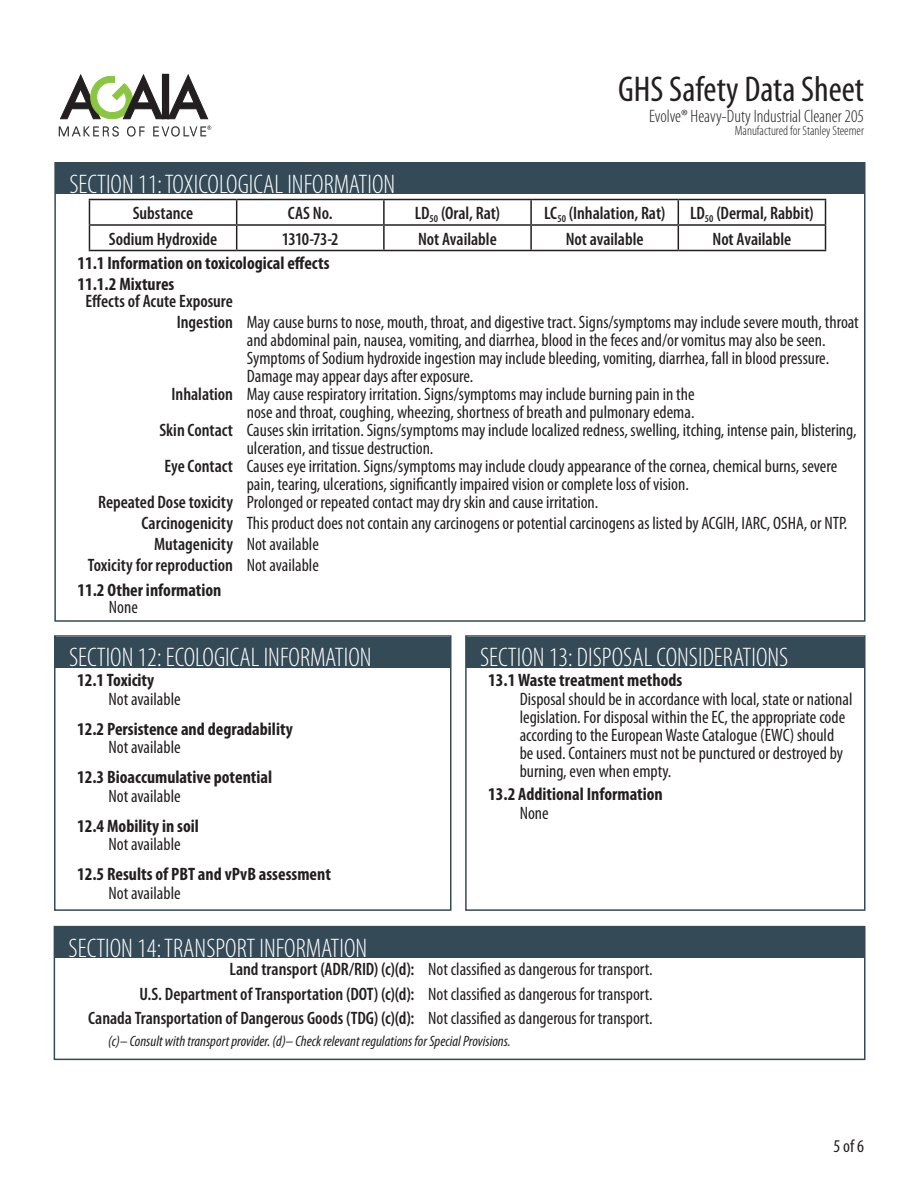
<style>
.page{position:relative;width:918px;height:1188px;background:#fff}
.page>*{position:absolute;margin:0;border:0;box-sizing:border-box;transform-origin:0 0}
.t1{font:condensed 36px "Myriad Pro";color:#231f20}
.t2{font:300 condensed 27px "Myriad Pro";color:#fff}
.t3{font:condensed 18px/18px "Myriad Pro";color:#231f20}
.t4{font:600 condensed 18px/24.6px "Myriad Pro";color:#231f20;text-align:right}
.t5{font:700 condensed 18px/21px "Myriad Pro";color:#231f20}
.t6{font:300 condensed 18px "Myriad Pro";color:#231f20}
.t7{font:italic condensed 15px "Myriad Pro";color:#231f20}
.t8{font:300 condensed 13.5px "Myriad Pro";color:#231f20}
.s1{font-weight:600}
.s2{font-weight:400}
</style>
<div class="page">
<svg style="left:60px;top:74px;width:148px;height:45px"></svg>
<svg style="left:59px;top:126px;width:60px;height:11px"></svg>
<svg style="left:127px;top:126px;width:18px;height:11px"></svg>
<svg style="left:153px;top:126px;width:58px;height:11px"></svg>
<div style="left:56px;top:637px;width:394px;height:31px;background:#344a57"></div>
<div style="left:54px;top:635px;width:398px;height:276px;border:2px solid #344a57"></div>
<div style="left:467px;top:637px;width:397px;height:31px;background:#344a57"></div>
<div style="left:465px;top:635px;width:401px;height:276px;border:2px solid #344a57"></div>
<div style="left:56px;top:164px;width:808px;height:30px;background:#344a57"></div>
<hr style="left:383px;top:200px;width:2px;height:24px;background:#231f20">
<hr style="left:530px;top:200px;width:2px;height:24px;background:#231f20">
<svg style="left:236px;top:200px;width:1px;height:50px"></svg>
<hr style="left:383px;top:226px;width:2px;height:24px;background:#231f20">
<hr style="left:530px;top:226px;width:2px;height:24px;background:#231f20">
<svg style="left:678px;top:200px;width:1px;height:50px"></svg>
<hr style="left:89px;top:199px;width:148px;height:1px;background:#231f20">
<hr style="left:237px;top:199px;width:147px;height:1px;background:#231f20">
<hr style="left:384px;top:199px;width:147px;height:1px;background:#231f20">
<hr style="left:531px;top:199px;width:147px;height:1px;background:#231f20">
<hr style="left:678px;top:199px;width:148px;height:1px;background:#231f20">
<hr style="left:89px;top:224px;width:148px;height:2px;background:#231f20">
<svg style="left:89px;top:200px;width:1px;height:50px"></svg>
<hr style="left:237px;top:224px;width:147px;height:2px;background:#231f20">
<hr style="left:384px;top:224px;width:147px;height:2px;background:#231f20">
<hr style="left:531px;top:224px;width:147px;height:2px;background:#231f20">
<hr style="left:678px;top:224px;width:148px;height:2px;background:#231f20">
<svg style="left:825px;top:200px;width:1px;height:50px"></svg>
<hr style="left:89px;top:250px;width:148px;height:1px;background:#231f20">
<hr style="left:237px;top:250px;width:147px;height:1px;background:#231f20">
<hr style="left:384px;top:250px;width:147px;height:1px;background:#231f20">
<hr style="left:531px;top:250px;width:147px;height:1px;background:#231f20">
<hr style="left:678px;top:250px;width:148px;height:1px;background:#231f20">
<div style="left:54px;top:162px;width:812px;height:460px;border:2px solid #344a57"></div>
<div style="left:55px;top:927px;width:809px;height:31px;background:#344a57"></div>
<div style="left:54px;top:926px;width:812px;height:134px;border:2px solid #344a57"></div>
<h1 class="t1" style="left:618px;top:67px;width:247px">GHS Safety Data Sheet</h1>
<p class="t6" style="left:649px;top:105px;width:216px">Evolve® Heavy-Duty Industrial Cleaner 205</p>
<p class="t8" style="left:735px;top:123px;width:131px">Manufactured for Stanley Steemer</p>
<h2 class="t2" style="left:69px;top:168px;width:327px">SECTION 11: TOXICOLOGICAL INFORMATION</h2>
<p class="t4" style="left:133px;top:200px;width:62px">Substance</p>
<p class="t4" style="left:288px;top:200px;width:46px">CAS No.</p>
<p class="t4" style="left:415px;top:200px;width:87px">LD<sub>50</sub> (Oral, Rat)</p>
<p class="t4" style="left:544px;top:200px;width:123px">LC<sub>50</sub> (Inhalation, Rat)</p>
<p class="t4" style="left:690px;top:200px;width:125px">LD<sub>50</sub> (Dermal, Rabbit)</p>
<p class="t4" style="left:109px;top:226px;width:110px">Sodium Hydroxide</p>
<p class="t4" style="left:282px;top:226px;width:58px">1310-73-2</p>
<p class="t4" style="left:418px;top:226px;width:80px">Not Available</p>
<p class="t4" style="left:566px;top:226px;width:79px">Not available</p>
<p class="t4" style="left:713px;top:226px;width:80px">Not Available</p>
<p class="t5" style="left:77px;top:252px;width:254px">11.1 Information on toxicological effects<br>11.1.2 Mixtures</p>
<p class="t3" style="left:177px;top:290px;width:684px;line-height:21px;text-indent:-91px"><span class="s1">Effects of Acute Exposure<br>Ingestion</span> May cause burns to nose, mouth, throat, and digestive tract. Signs/symptoms may include severe mouth, throat</p>
<p class="t3" style="left:247px;top:331px;width:580px">and abdominal pain, nausea, vomiting, and diarrhea, blood in the feces and/or vomitus may also be seen.</p>
<p class="t3" style="left:247px;top:349px;width:584px">Symptoms of Sodium hydroxide ingestion may include bleeding, vomiting, diarrhea, fall in blood pressure.</p>
<p class="t3" style="left:247px;top:367px;width:228px">Damage may appear days after exposure.</p>
<p class="t3" style="left:172px;top:385px;width:524px"><span class="s1">Inhalation</span> May cause respiratory irritation. Signs/symptoms may include burning pain in the</p>
<p class="t3" style="left:247px;top:403px;width:449px">nose and throat, coughing, wheezing, shortness of breath and pulmonary edema.</p>
<p class="t3" style="left:160px;top:421px;width:699px"><span class="s1">Skin Contact</span> Causes skin irritation. Signs/symptoms may include localized redness, swelling, itching, intense pain, blistering,</p>
<p class="t3" style="left:247px;top:439px;width:188px">ulceration, and tissue destruction.</p>
<p class="t3" style="left:165px;top:457px;width:674px"><span class="s1">Eye Contact</span> Causes eye irritation. Signs/symptoms may include cloudy appearance of the cornea, chemical burns, severe</p>
<p class="t3" style="left:247px;top:475px;width:444px">pain, tearing, ulcerations, significantly impaired vision or complete loss of vision.</p>
<p class="t3" style="left:98px;top:493px;width:502px"><span class="s1">Repeated Dose toxicity</span> Prolonged or repeated contact may dry skin and cause irritation.</p>
<p class="t3" style="left:142px;top:514px;width:707px"><span class="s1">Carcinogenicity</span> This product does not contain any carcinogens or potential carcinogens as listed by ACGIH, IARC, OSHA, or NTP.</p>
<p class="t4" style="left:154px;top:531px;width:166px">Mutagenicity <span class="s2">Not available</span></p>
<p class="t4" style="left:88px;top:552px;width:233px">Toxicity for reproduction <span class="s2">Not available</span></p>
<p class="t5" style="left:77px;top:579px;width:146px">11.2 Other information</p>
<p class="t3" style="left:109px;top:598px;width:31px">None</p>
<h2 class="t2" style="left:69px;top:641px;width:304px">SECTION 12: ECOLOGICAL INFORMATION</h2>
<p class="t5" style="left:77px;top:669px;width:79px">12.1 Toxicity</p>
<p class="t3" style="left:109px;top:690px;width:74px">Not available</p>
<p class="t5" style="left:77px;top:718px;width:217px">12.2 Persistence and degradability</p>
<p class="t3" style="left:109px;top:738px;width:74px">Not available</p>
<p class="t5" style="left:77px;top:766px;width:197px">12.3 Bioaccumulative potential</p>
<p class="t3" style="left:109px;top:787px;width:74px">Not available</p>
<p class="t5" style="left:77px;top:815px;width:123px">12.4 Mobility in soil</p>
<p class="t3" style="left:109px;top:835px;width:74px">Not available</p>
<p class="t5" style="left:77px;top:863px;width:255px">12.5 Results of PBT and vPvB assessment</p>
<p class="t3" style="left:109px;top:884px;width:74px">Not available</p>
<h2 class="t2" style="left:480px;top:641px;width:310px">SECTION 13: DISPOSAL CONSIDERATIONS</h2>
<p class="t5" style="left:488px;top:669px;width:196px">13.1 Waste treatment methods</p>
<p class="t3" style="left:520px;top:690px;width:334px">Disposal should be in accordance with local, state or national legislation. For disposal within the EC, the appropriate code according to the European Waste Catalogue (EWC) should<br>be used. Containers must not be punctured or destroyed by burning, even when empty.</p>
<p class="t5" style="left:488px;top:784px;width:176px">13.2 Additional Information</p>
<p class="t3" style="left:520px;top:804px;width:31px">None</p>
<h2 class="t2" style="left:69px;top:932px;width:300px">SECTION 14: TRANSPORT INFORMATION</h2>
<p class="t4" style="left:88px;top:956px;width:566px">Land transport (ADR/RID) (c)(d): <span class="s2">Not classified as dangerous for transport.<br></span>U.S. Department of Transportation (DOT) (c)(d): <span class="s2">Not classified as dangerous for transport.<br></span>Canada Transportation of Dangerous Goods (TDG) (c)(d): <span class="s2">Not classified as dangerous for transport.</span></p>
<p class="t7" style="left:108px;top:1032px;width:404px">(c)– Consult with transport provider. (d)– Check relevant regulations for Special Provisions.</p>
<p class="t3" style="left:833px;top:1137px;width:32px">5 of 6</p>
</div>
